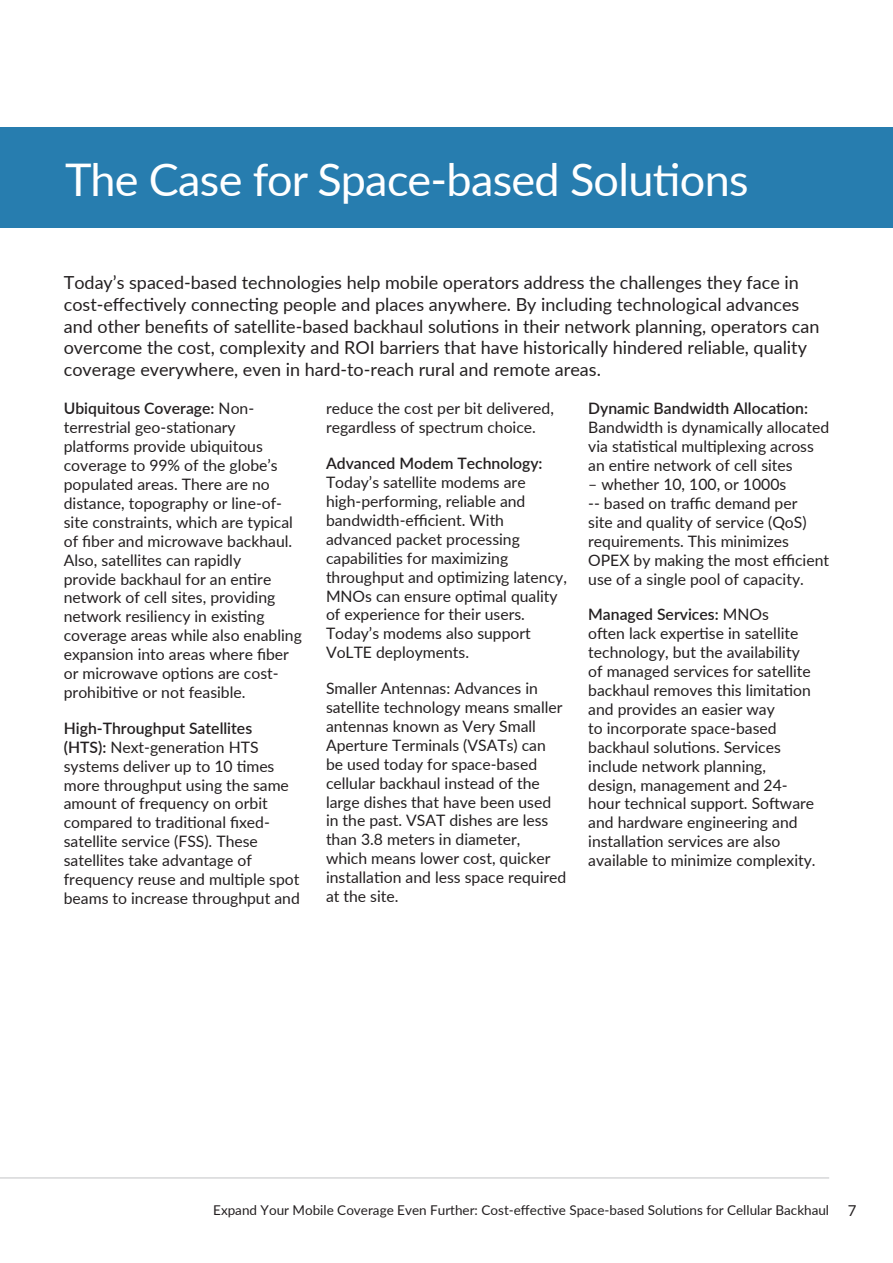
<style>
.page{position:relative;width:893px;height:1263px;background:#fff}
.page>*{position:absolute;margin:0;border:0;box-sizing:border-box;transform-origin:0 0}
.Headlines{font:45px "Lato";letter-spacing:-.015em;color:#fff}
.NEW_Body_Text{font:18px/21.6px "Lato";color:#231f20}
.NEW_Body_Text-2{font:15.75px/18.9px "Lato";color:#231f20}
.t1{font:15px "Lato";color:#231f20}
.Footer-right{font:13.5px "Lato";color:#231f20}
.s1{font-weight:600}
</style>
<div class="page">
<div style="left:0;top:128px;width:893px;height:100px;background:#277daf"></div>
<hr style="left:0;top:1177px;width:829px;height:1px;background:#c9cacc">
<p class="Headlines" style="left:65px;top:147px;width:685px">The Case for Space-based Solutions</p>
<p class="NEW_Body_Text" style="left:64px;top:271px;width:757px">Today’s spaced-based technologies help mobile operators address the challenges they face in cost-effectively connecting people and places anywhere. By including technological advances and other benefits of satellite-based backhaul solutions in their network planning, operators can overcome the cost, complexity and ROI barriers that have historically hindered reliable, quality coverage everywhere, even in hard-to-reach rural and remote areas.</p>
<p class="NEW_Body_Text-2" style="left:64px;top:398px;width:240px"><span class="s1">Ubiquitous Coverage:</span> Non&shy;terrestrial geo-stationary platforms provide ubiquitous coverage to 99% of the globe’s populated areas. There are no distance, topography or line-of&shy;site constraints, which are typical of fiber and microwave backhaul.<br>Also, satellites can rapidly<br>provide backhaul for an entire network of cell sites, providing network resiliency in existing coverage areas while also enabling expansion into areas where fiber or microwave options are cost&shy;prohibitive or not feasible.</p>
<p class="NEW_Body_Text-2" style="left:64px;top:718px;width:238px"><span class="s1">High-Throughput Satellites<br>(HTS):</span> Next-generation HTS systems deliver up to 10 times more throughput using the same amount of frequency on orbit compared to traditional fixed&shy;satellite service (FSS). These satellites take advantage of frequency reuse and multiple spot beams to increase throughput and</p>
<p class="NEW_Body_Text-2" style="left:588px;top:398px;width:242px"><span class="s1">Dynamic Bandwidth Allocation:<br></span>Bandwidth is dynamically allocated via statistical multiplexing across an entire network of cell sites</p>
<p class="NEW_Body_Text-2" style="left:588px;top:474px;width:242px">– whether 10, 100, or 1000s<br>-- based on traffic demand per<br>site and quality of service (QoS) requirements. This minimizes<br>OPEX by making the most efficient use of a single pool of capacity.</p>
<p class="NEW_Body_Text-2" style="left:588px;top:604px;width:229px"><span class="s1">Managed Services:</span> MNOs<br>often lack expertise in satellite technology, but the availability of managed services for satellite backhaul removes this limitation and provides an easier way<br>to incorporate space-based backhaul solutions. Services include network planning, design, management and 24- hour technical support. Software and hardware engineering and installation services are also available to minimize complexity.</p>
<p class="NEW_Body_Text-2" style="left:326px;top:398px;width:229px">reduce the cost per bit delivered, regardless of spectrum choice.</p>
<p class="NEW_Body_Text-2" style="left:326px;top:453px;width:242px"><span class="s1">Advanced Modem Technology:<br></span>Today’s satellite modems are high-performing, reliable and bandwidth-efficient. With advanced packet processing capabilities for maximizing throughput and optimizing latency,<br>MNOs can ensure optimal quality of experience for their users.<br>Today’s modems also support<br>VoLTE deployments.</p>
<p class="NEW_Body_Text-2" style="left:326px;top:678px;width:242px">Smaller Antennas: Advances in satellite technology means smaller antennas known as Very Small<br>Aperture Terminals (VSATs) can be used today for space-based cellular backhaul instead of the large dishes that have been used in the past. VSAT dishes are less than 3.8 meters in diameter,<br>which means lower cost, quicker installation and less space required at the site.</p>
<p class="Footer-right" style="left:213px;top:1201px;width:617px">Expand Your Mobile Coverage Even Further: Cost-effective Space-based Solutions for Cellular Backhaul</p>
<p class="t1" style="left:848px;top:1200px;width:10px">7</p>
</div>
